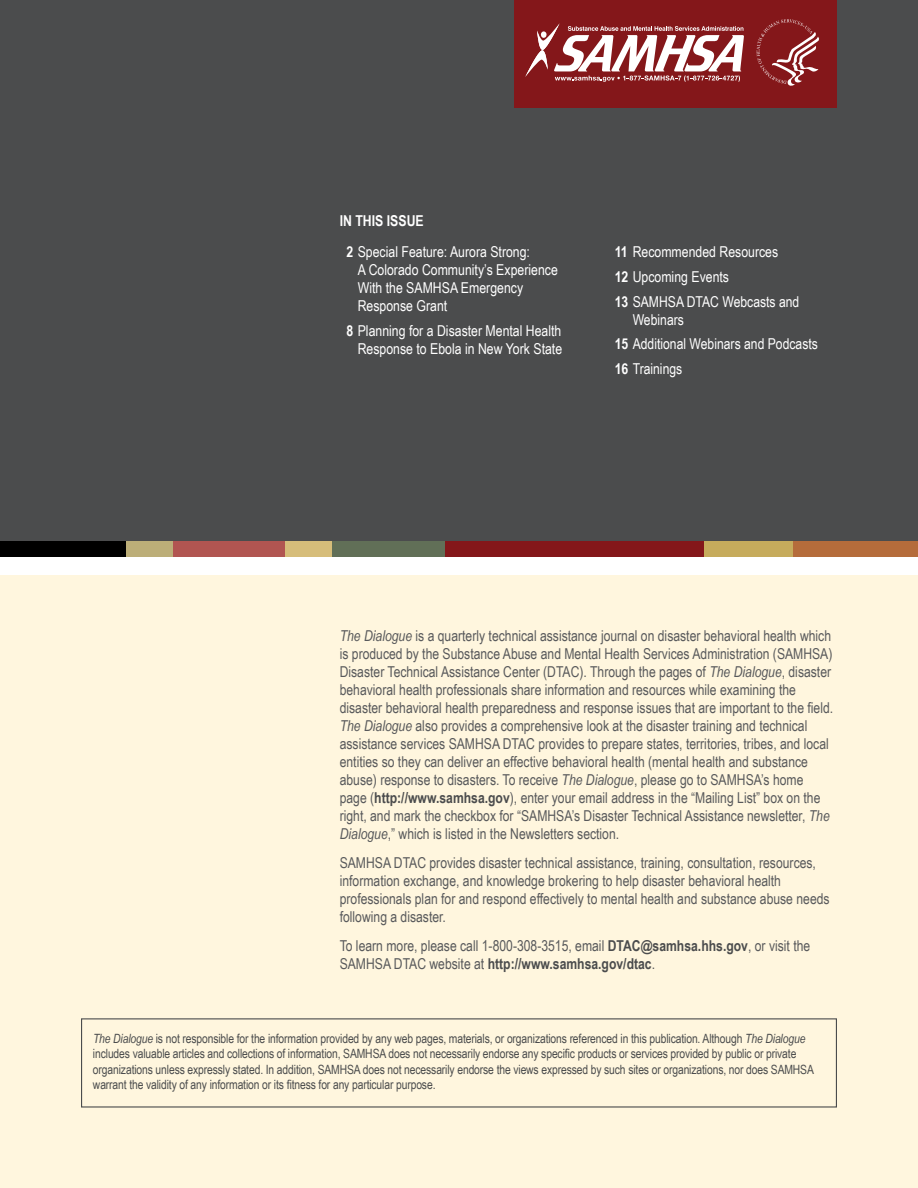
<style>
.page{position:relative;width:918px;height:1188px;background:#fff}
.page>*{position:absolute;margin:0;border:0;box-sizing:border-box;transform-origin:0 0}
.Boilerplate_text{font:15px/18px "Arial Narrow";color:#58595b}
.t1{font:15px/18px "Arial Narrow";color:#fff}
.Boilerplate_text-2{font:700 15px "Arial Narrow";color:#4b4c4d}
.t2{font:700 15px "Arial Narrow";color:#fff}
.Boilerplate_text-3{font:12.75px/15.3px "Arial Narrow";letter-spacing:-.01em;color:#4b4c4d}
.t3{font:8.4px "Times New Roman";color:#fff}
.s1{font-weight:700}
.s2{font-style:italic}
.s3{font-weight:700;color:#4b4c4d}
.s4{font-weight:400;color:#58595b}
</style>
<div class="page">
<div style="left:0;top:0;width:918px;height:549px;background:#4b4c4d"></div>
<div style="left:0;top:575px;width:918px;height:613px;background:#fff6de"></div>
<div style="left:791px;top:542px;width:127px;height:15px;background:#b56c3b"></div>
<div style="left:444px;top:542px;width:262px;height:15px;background:#84171a"></div>
<div style="left:704px;top:542px;width:88px;height:15px;background:#c6ab5c"></div>
<div style="left:331px;top:542px;width:114px;height:15px;background:#616f57"></div>
<div style="left:172px;top:542px;width:113px;height:15px;background:#b15551"></div>
<div style="left:285px;top:542px;width:46px;height:15px;background:#d6bd7a"></div>
<div style="left:0;top:542px;width:127px;height:15px;background:#000"></div>
<div style="left:126px;top:542px;width:47px;height:15px;background:#bcae78"></div>
<div style="left:515px;top:0;width:322px;height:108px;background:#84171a"></div>
<svg style="left:525px;top:23px;width:219px;height:59px"></svg>
<svg style="left:756px;top:19px;width:63px;height:67px"></svg>
<div style="left:81px;top:1018px;width:756px;height:90px;border:1px solid #4b4c4d"></div>
<p class="t3" style="left:803px;top:20px;width:4px">∙</p>
<p class="t2" style="left:340px;top:209px;width:86px">IN THIS ISSUE</p>
<p class="t1" style="left:358px;top:242px;width:202px;text-indent:-11px"><span class="s1">2</span> Special Feature: Aurora Strong:<br>A Colorado Community’s Experience<br>With the SAMHSA Emergency<br>Response Grant</p>
<p class="t1" style="left:347px;top:321px;width:217px;text-align:right"><span class="s1">8</span> Planning for a Disaster Mental Health<br>Response to Ebola in New York State</p>
<p class="t1" style="left:615px;top:242px;width:165px"><span class="s1">11</span> Recommended Resources</p>
<p class="t1" style="left:615px;top:267px;width:116px"><span class="s1">12</span> Upcoming Events</p>
<p class="t1" style="left:633px;top:292px;width:168px;text-indent:-18px"><span class="s1">13</span> SAMHSA DTAC Webcasts and<br>Webinars</p>
<p class="t1" style="left:615px;top:335px;width:205px"><span class="s1">15</span> Additional Webinars and Podcasts</p>
<p class="t1" style="left:615px;top:359px;width:69px"><span class="s1">16</span> Trainings</p>
<p class="Boilerplate_text" style="left:340px;top:627px;width:495px"><span class="s2">The Dialogue</span> is a quarterly technical assistance journal on disaster behavioral health which is produced by the Substance Abuse and Mental Health Services Administration (SAMHSA)<br>Disaster Technical Assistance Center (DTAC). Through the pages of <span class="s2">The Dialogue</span>, disaster behavioral health professionals share information and resources while examining the disaster behavioral health preparedness and response issues that are important to the field.<br><span class="s2">The Dialogue</span> also provides a comprehensive look at the disaster training and technical assistance services SAMHSA DTAC provides to prepare states, territories, tribes, and local entities so they can deliver an effective behavioral health (mental health and substance abuse) response to disasters. To receive <span class="s2">The Dialogue</span>, please go to SAMHSA’s home page (<span class="s3">http://www.samhsa.gov</span>), enter your email address in the “Mailing List” box on the</p>
<p class="Boilerplate_text" style="left:340px;top:807px;width:492px">right, and mark the checkbox for “SAMHSA’s Disaster Technical Assistance newsletter, <span class="s2">The<br>Dialogue</span>,” which is listed in the Newsletters section.</p>
<p class="Boilerplate_text" style="left:340px;top:853px;width:491px">SAMHSA DTAC provides disaster technical assistance, training, consultation, resources, information exchange, and knowledge brokering to help disaster behavioral health professionals plan for and respond effectively to mental health and substance abuse needs following a disaster.</p>
<p class="Boilerplate_text" style="left:340px;top:936px;width:472px">To learn more, please call 1-800-308-3515, email <span class="s3">DTAC@samhsa.hhs.gov</span>, or visit the</p>
<p class="Boilerplate_text-2" style="left:340px;top:952px;width:317px"><span class="s4">SAMHSA DTAC website at</span> http://www.samhsa.gov/dtac<span class="s4">.</span></p>
<p class="Boilerplate_text-3" style="left:93px;top:1031px;width:723px"><span class="s2">The Dialogue</span> is not responsible for the information provided by any web pages, materials, or organizations referenced in this publication. Although <span class="s2">The Dialogue </span>includes valuable articles and collections of information, SAMHSA does not necessarily endorse any specific products or services provided by public or private organizations unless expressly stated. In addition, SAMHSA does not necessarily endorse the views expressed by such sites or organizations, nor does SAMHSA warrant the validity of any information or its fitness for any particular purpose.</p>
</div>
